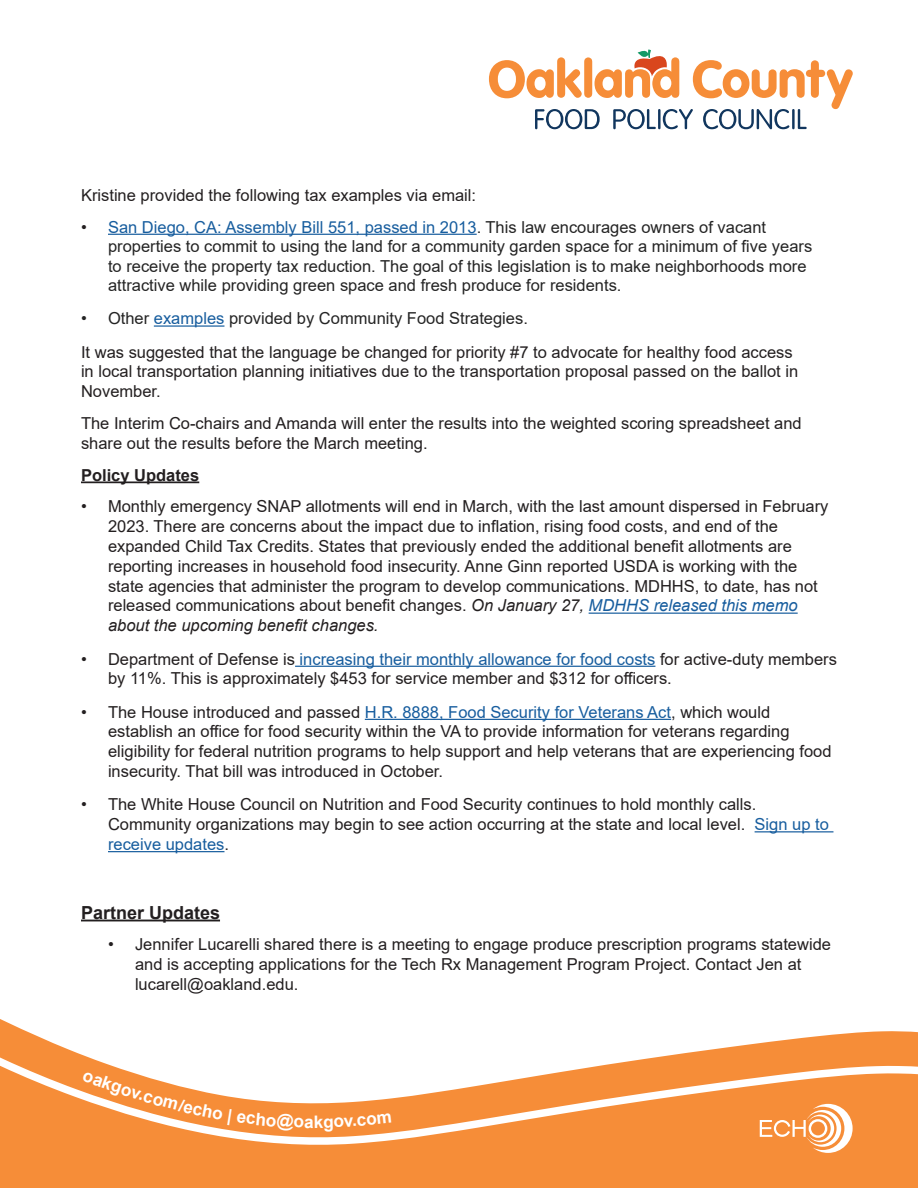
<style>
.page{position:relative;width:918px;height:1188px;background:#fff}
.page>*{position:absolute;margin:0;border:0;box-sizing:border-box;transform-origin:0 0}
.t1{font:700 18px "Arial";color:#231f20}
.t2{font:700 17.25px "Arial";color:#fff}
.t3{font:16.5px/19.8px "Arial";color:#231f20}
.t4{font:16.5px/19.5px "Arial";color:#242424}
.t5{font:700 16.5px "Arial";color:#231f20}
.s1{color:#231f20}
.s2{color:#175d9e}
.s3{font-style:italic}
.s4{font-style:italic;color:#175d9e}
</style>
<div class="page">
<div style="left:0;top:1146px;width:918px;height:42px;background:#f68d38"></div>
<svg style="left:0;top:1019px;width:918px;height:127px"></svg>
<svg style="left:760px;top:1104px;width:93px;height:49px"></svg>
<div style="left:809px;top:1119px;width:18px;height:19px;border:2px solid #fff;border-radius:50%"></div>
<hr style="left:108px;top:234px;width:369px;height:1px;background:#175d9e">
<hr style="left:154px;top:325px;width:70px;height:2px;background:#175d9e">
<hr style="left:81px;top:481px;width:118px;height:2px;background:#231f20">
<hr style="left:589px;top:613px;width:209px;height:1px;background:#175d9e">
<hr style="left:295px;top:666px;width:360px;height:1px;background:#175d9e">
<hr style="left:365px;top:719px;width:306px;height:1px;background:#175d9e">
<hr style="left:755px;top:831px;width:78px;height:1px;background:#175d9e">
<hr style="left:108px;top:851px;width:116px;height:1px;background:#175d9e">
<hr style="left:81px;top:920px;width:139px;height:1px;background:#231f20">
<svg style="left:489px;top:50px;width:364px;height:79px"></svg>
<svg style="left:82px;top:1072px;width:222px;height:59px"></svg>
<svg style="left:324px;top:1114px;width:67px;height:17px"></svg>
<p class="t3" style="left:81px;top:185px;width:397px">Kristine provided the following tax examples via email:</p>
<p class="t4" style="left:108px;top:217px;width:706px;text-indent:-27px"><span class="s1">•</span> <span class="s2">San Diego, CA: Assembly Bill 551, passed in 2013</span>. This law encourages owners of vacant properties to commit to using the land for a community garden space for a minimum of five years to receive the property tax reduction. The goal of this legislation is to make neighborhoods more attractive while providing green space and fresh produce for residents.</p>
<p class="t4" style="left:81px;top:309px;width:449px">• Other <span class="s2">examples</span> provided by Community Food Strategies.</p>
<p class="t3" style="left:81px;top:342px;width:719px">It was suggested that the language be changed for priority #7 to advocate for healthy food access in local transportation planning initiatives due to the transportation proposal passed on the ballot in<br>November.</p>
<p class="t3" style="left:81px;top:413px;width:722px">The Interim Co-chairs and Amanda will enter the results into the weighted scoring spreadsheet and share out the results before the March meeting.</p>
<p class="t5" style="left:81px;top:463px;width:120px">Policy Updates</p>
<p class="t3" style="left:108px;top:497px;width:722px;text-indent:-27px">• Monthly emergency SNAP allotments will end in March, with the last amount dispersed in February 2023. There are concerns about the impact due to inflation, rising food costs, and end of the expanded Child Tax Credits. States that previously ended the additional benefit allotments are reporting increases in household food insecurity. Anne Ginn reported USDA is working with the state agencies that administer the program to develop communications. MDHHS, to date, has not released communications about benefit changes. <span class="s3">On January 27,</span> <span class="s4">MDHHS released this memo </span><span class="s3">about the upcoming benefit changes.</span></p>
<p class="t3" style="left:108px;top:649px;width:730px;text-indent:-27px">• Department of Defense is <span class="s2">increasing their monthly allowance for food costs</span> for active-duty members by 11%. This is approximately $453 for service member and $312 for officers.</p>
<p class="t3" style="left:108px;top:702px;width:725px;text-indent:-27px">• The House introduced and passed <span class="s2">H.R. 8888, Food Security for Veterans Act</span>, which would establish an office for food security within the VA to provide information for veterans regarding eligibility for federal nutrition programs to help support and help veterans that are experiencing food insecurity. That bill was introduced in October.</p>
<p class="t3" style="left:108px;top:795px;width:722px;text-indent:-27px">• The White House Council on Nutrition and Food Security continues to hold monthly calls.<br>Community organizations may begin to see action occurring at the state and local level. <span class="s2">Sign up to receive updates</span>.</p>
<p class="t1" style="left:81px;top:900px;width:141px">Partner Updates</p>
<p class="t3" style="left:135px;top:935px;width:698px;text-indent:-27px">• Jennifer Lucarelli shared there is a meeting to engage produce prescription programs statewide and is accepting applications for the Tech Rx Management Program Project. Contact Jen at lucarell@oakland.edu.</p>
<p class="t2" style="left:304px;top:1109px;width:21px">ak</p>
</div>
